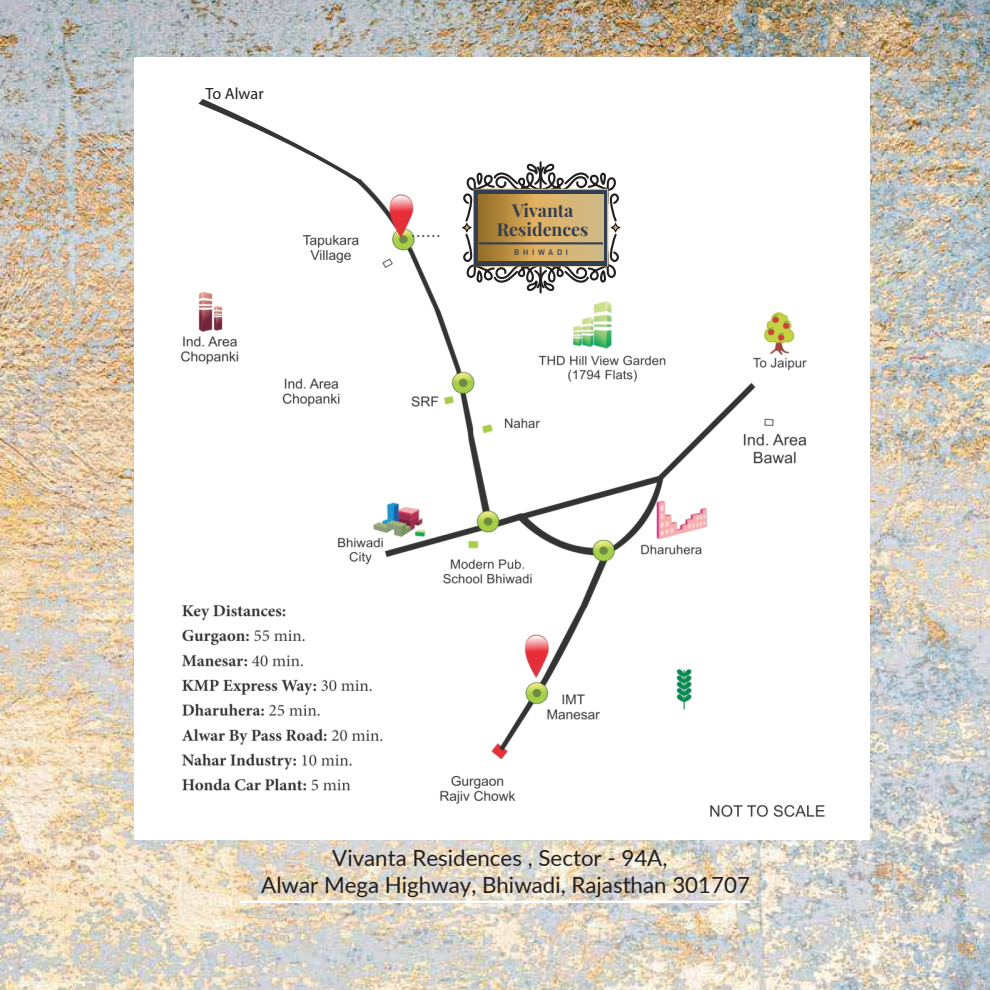
<style>
.page{position:relative;width:990px;height:990px;background:#fff}
.page>*{position:absolute;margin:0;border:0;box-sizing:border-box;transform-origin:0 0}
.t1{font:22.25px/26.8px "Lato";color:#231f20;text-align:center}
.t2{font:700 17.75px/18.8px "Playfair Display";color:#343e51;text-align:center}
.t3{font:16.25px "Myriad Pro";letter-spacing:-.005em;color:#231f20}
.t4{font:500 9.62px "Barlow";letter-spacing:.38em;color:#343f52}
</style>
<div class="page">
<img style="left:0;top:0;width:989px;height:990px">
<hr style="left:240px;top:901px;width:510px;height:2px;background:#fff">
<div style="left:134px;top:57px;width:736px;height:783px;background:#fff"></div>
<img style="left:181px;top:182px;width:644px;height:636px">
<svg style="left:198px;top:99px;width:165px;height:84px"></svg>
<div style="left:440px;top:127px;width:279px;height:149px;background:#fff"></div>
<svg style="left:460px;top:161px;width:162px;height:215px"></svg>
<svg style="left:473px;top:189px;width:135px;height:77px;background:#5c5a56"></svg>
<svg style="left:479px;top:195px;width:124px;height:65px;background:#c8a25d"></svg>
<hr style="left:479px;top:242px;width:124px;height:2px;background:#343f52">
<p class="t3" style="left:206px;top:83px;width:60px">To Alwar</p>
<p class="t2" style="left:497px;top:201px;width:93px">Vivanta<br>Residences</p>
<p class="t4" style="left:514px;top:245px;width:55px">BHIWADI</p>
<p class="t1" style="left:261px;top:844px;width:490px">Vivanta Residences , Sector - 94A,<br>Alwar Mega Highway, Bhiwadi, Rajasthan 301707</p>
</div>
